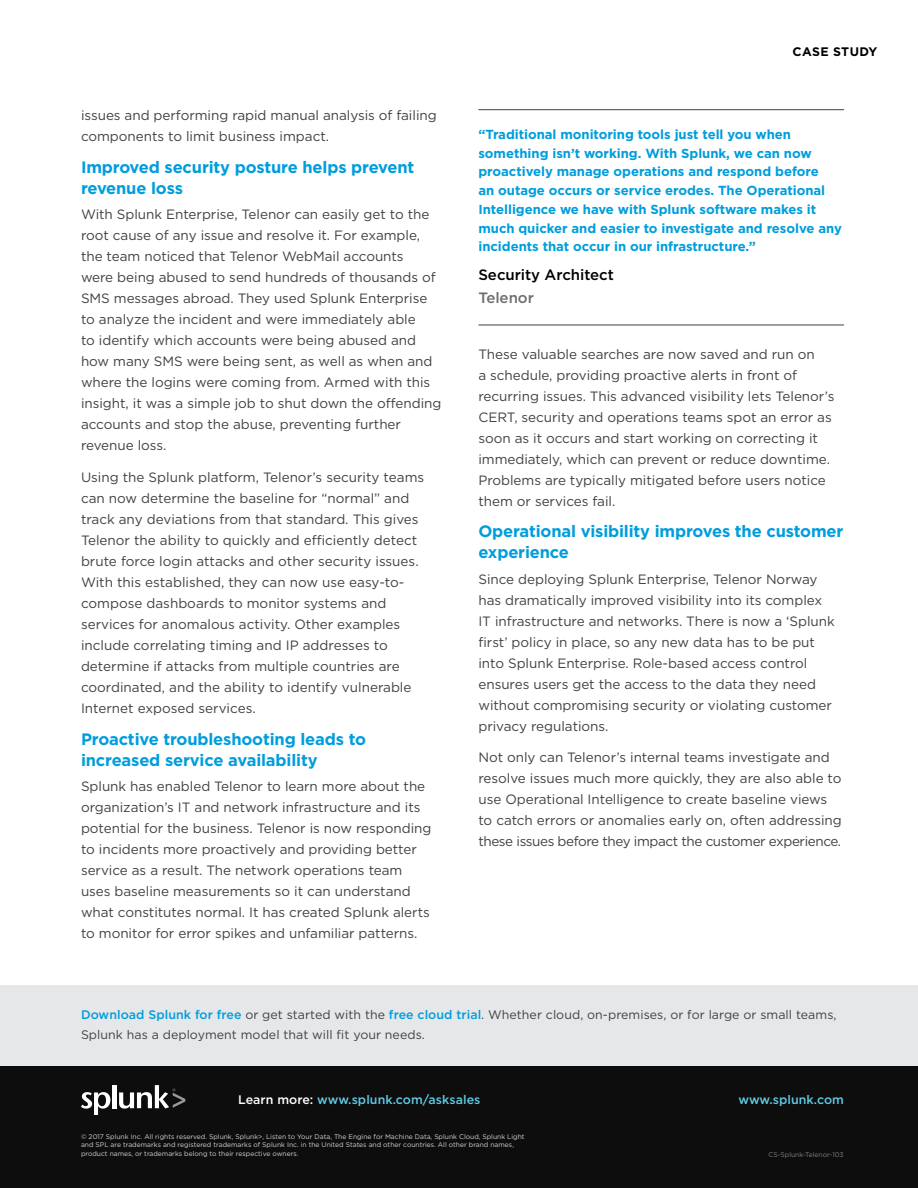
<style>
.page{position:relative;width:918px;height:1188px;background:#fff}
.page>*{position:absolute;margin:0;border:0;box-sizing:border-box;transform-origin:0 0}
.Blue_Subheads{font:700 16.5px/21px "Gotham";letter-spacing:-.01em;color:#009ddc}
.Quote_Job_Title{font:500 15px "Gotham";letter-spacing:-.005em;color:#000}
.Quote_Company_Name{font:500 15px "Gotham";letter-spacing:-.005em;color:#6d6e71}
.Body_Text{font:13.5px/21px "Gotham";letter-spacing:-.005em;color:#414042}
.Quote__Small{font:700 13.2px/18.8px "Gotham";letter-spacing:-.005em;color:#009ddc}
.Learn_more{font:500 12.45px "Gotham";letter-spacing:.005em;color:#61cae5}
.Download_box_body_te{font:500 12.45px "Gotham";letter-spacing:.005em;color:#61cae5}
.Download_box_body_te-2{font:12.3px/19.5px "Gotham";letter-spacing:.005em;color:#414042}
.t1{font:700 12.3px "Gotham";letter-spacing:.03em;color:#000}
.Copyright{font:6.75px/8.7px "Gotham";color:#d1d3d4}
.Filename{font:6.75px "Gotham";color:#808285}
.s1{font-weight:500;font-size:12.45px;color:#009ddc}
.s2{color:#fff}
</style>
<div class="page">
<div style="left:0;top:986px;width:918px;height:82px;background:#e6e7e8"></div>
<div style="left:0;top:1066px;width:918px;height:122px;background:#0d0d0d"></div>
<svg style="left:81px;top:1092px;width:29px;height:22px"></svg>
<hr style="left:112px;top:1085px;width:4px;height:23px;background:#fff">
<svg style="left:119px;top:1085px;width:66px;height:24px"></svg>
<hr style="left:478px;top:109px;width:366px;height:1px;background:#414042">
<hr style="left:478px;top:325px;width:366px;height:1px;background:#414042">
<p class="Body_Text" style="left:81px;top:104px;width:357px">issues and performing rapid manual analysis of failing components to limit business impact.</p>
<p class="Blue_Subheads" style="left:81px;top:156px;width:335px">Improved security posture helps prevent revenue loss</p>
<p class="Body_Text" style="left:81px;top:203px;width:362px">With Splunk Enterprise, Telenor can easily get to the root cause of any issue and resolve it. For example, the team noticed that Telenor WebMail accounts<br>were being abused to send hundreds of thousands of SMS messages abroad. They used Splunk Enterprise to analyze the incident and were immediately able<br>to identify which accounts were being abused and how many SMS were being sent, as well as when and where the logins were coming from. Armed with this insight, it was a simple job to shut down the offending accounts and stop the abuse, preventing further revenue loss.</p>
<p class="Body_Text" style="left:81px;top:466px;width:345px">Using the Splunk platform, Telenor’s security teams can now determine the baseline for “normal” and track any deviations from that standard. This gives Telenor the ability to quickly and efficiently detect brute force login attacks and other security issues.<br>With this established, they can now use easy-to&shy;compose dashboards to monitor systems and services for anomalous activity. Other examples include correlating timing and IP addresses to determine if attacks from multiple countries are coordinated, and the ability to identify vulnerable Internet exposed services.</p>
<p class="Blue_Subheads" style="left:81px;top:728px;width:287px">Proactive troubleshooting leads to increased service availability</p>
<p class="Body_Text" style="left:81px;top:775px;width:352px">Splunk has enabled Telenor to learn more about the organization’s IT and network infrastructure and its potential for the business. Telenor is now responding to incidents more proactively and providing better service as a result. The network operations team uses baseline measurements so it can understand what constitutes normal. It has created Splunk alerts to monitor for error spikes and unfamiliar patterns.</p>
<p class="t1" style="left:793px;top:43px;width:86px">CASE STUDY</p>
<p class="Quote__Small" style="left:478px;top:125px;width:365px">“Traditional monitoring tools just tell you when something isn’t working. With Splunk, we can now proactively manage operations and respond before<br>an outage occurs or service erodes. The Operational Intelligence we have with Splunk software makes it much quicker and easier to investigate and resolve any incidents that occur in our infrastructure.”</p>
<p class="Quote_Job_Title" style="left:478px;top:265px;width:137px">Security Architect</p>
<p class="Quote_Company_Name" style="left:478px;top:288px;width:57px">Telenor</p>
<p class="Body_Text" style="left:478px;top:343px;width:358px">These valuable searches are now saved and run on<br>a schedule, providing proactive alerts in front of recurring issues. This advanced visibility lets Telenor’s CERT, security and operations teams spot an error as soon as it occurs and start working on correcting it immediately, which can prevent or reduce downtime.<br>Problems are typically mitigated before users notice them or services fail.</p>
<p class="Blue_Subheads" style="left:478px;top:521px;width:366px">Operational visibility improves the customer experience</p>
<p class="Body_Text" style="left:478px;top:568px;width:358px">Since deploying Splunk Enterprise, Telenor Norway has dramatically improved visibility into its complex IT infrastructure and networks. There is now a ‘Splunk first’ policy in place, so any new data has to be put into Splunk Enterprise. Role-based access control ensures users get the access to the data they need without compromising security or violating customer privacy regulations.</p>
<p class="Body_Text" style="left:478px;top:747px;width:365px">Not only can Telenor’s internal teams investigate and resolve issues much more quickly, they are also able to use Operational Intelligence to create baseline views to catch errors or anomalies early on, often addressing these issues before they impact the customer experience.</p>
<p class="Download_box_body_te-2" style="left:81px;top:1005px;width:757px"><span class="s1">Download Splunk for free</span> or get started with the <span class="s1">free cloud trial</span>. Whether cloud, on-premises, or for large or small teams,<br>Splunk has a deployment model that will fit your needs.</p>
<p class="Learn_more" style="left:238px;top:1091px;width:244px"><span class="s2">Learn more:</span> www.splunk.com/asksales</p>
<p class="Download_box_body_te" style="left:738px;top:1091px;width:107px">www.splunk.com</p>
<p class="Copyright" style="left:81px;top:1132px;width:445px">© 2017 Splunk Inc. All rights reserved. Splunk, Splunk&gt;, Listen to Your Data, The Engine for Machine Data, Splunk Cloud, Splunk Light and SPL are trademarks and registered trademarks of Splunk Inc. in the United States and other countries. All other brand names, product names, or trademarks belong to their respective owners.</p>
<p class="Filename" style="left:768px;top:1150px;width:77px">CS-Splunk-Telenor-103</p>
</div>
